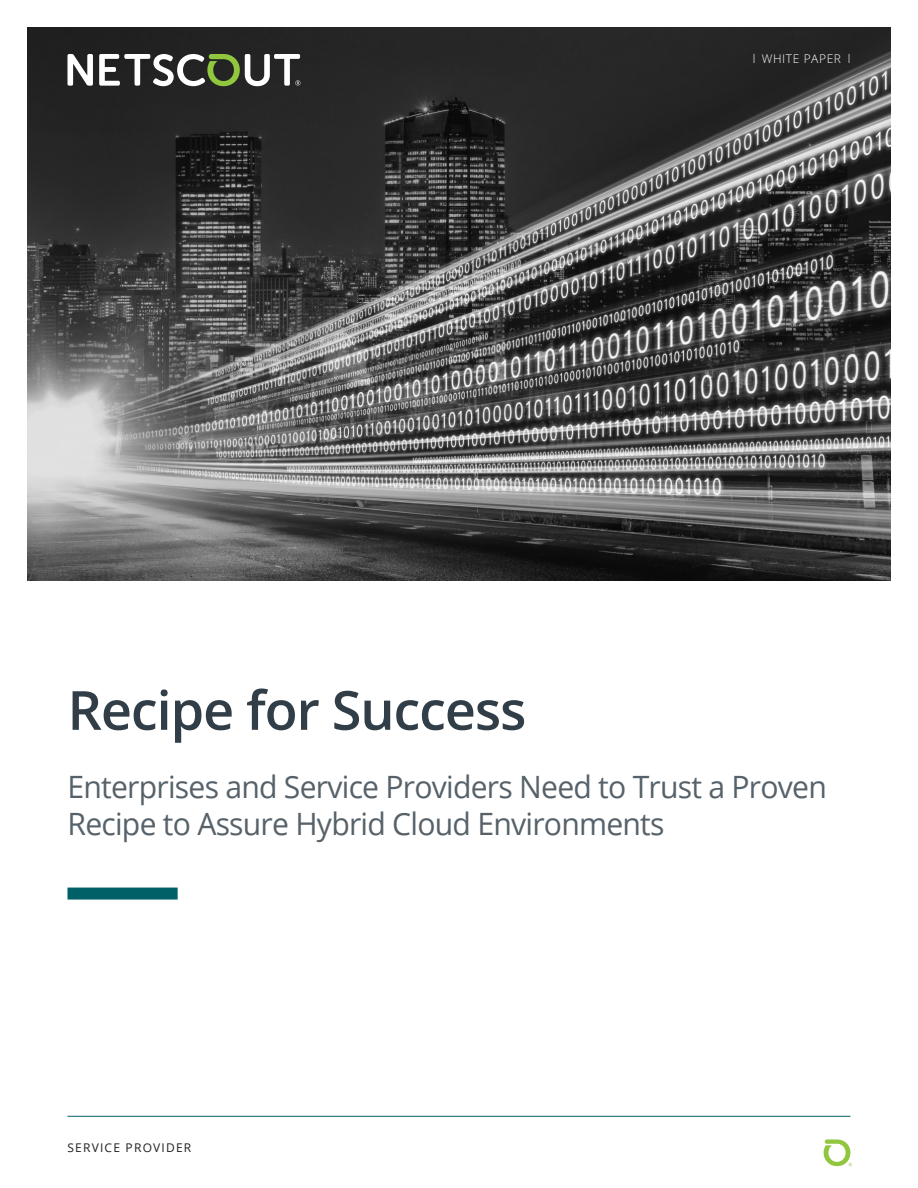
<style>
.page{position:relative;width:918px;height:1188px;background:#fff}
.page>*{position:absolute;margin:0;border:0;box-sizing:border-box;transform-origin:0 0}
.Document_Title{font:600 54px "Open Sans";letter-spacing:-.02em;color:#313e48}
.Cover_-_Subtitle{font:30.75px/37.5px "Open Sans";letter-spacing:-.025em;color:#566169}
.t1{font:12px "Open Sans";letter-spacing:.1em;color:#231f20}
.t2{font:300 12px "Open Sans";letter-spacing:.05em;color:#fff}
</style>
<div class="page">
<svg style="left:824px;top:1139px;width:28px;height:27px"></svg>
<hr style="left:68px;top:1116px;width:782px;height:1px;background:#006068">
<img style="left:27px;top:27px;width:864px;height:553px">
<svg style="left:67px;top:54px;width:26px;height:32px"></svg>
<svg style="left:99px;top:54px;width:201px;height:32px"></svg>
<div style="left:68px;top:888px;width:110px;height:12px;background:#006068"></div>
<p class="t2" style="left:753px;top:51px;width:99px">l WHITE PAPER l</p>
<p class="Document_Title" style="left:68px;top:673px;width:460px">Recipe for Success</p>
<p class="Cover_-_Subtitle" style="left:68px;top:767px;width:761px">Enterprises and Service Providers Need to Trust a Proven<br>Recipe to Assure Hybrid Cloud Environments</p>
<p class="t1" style="left:68px;top:1139px;width:125px">SERVICE PROVIDER</p>
</div>
